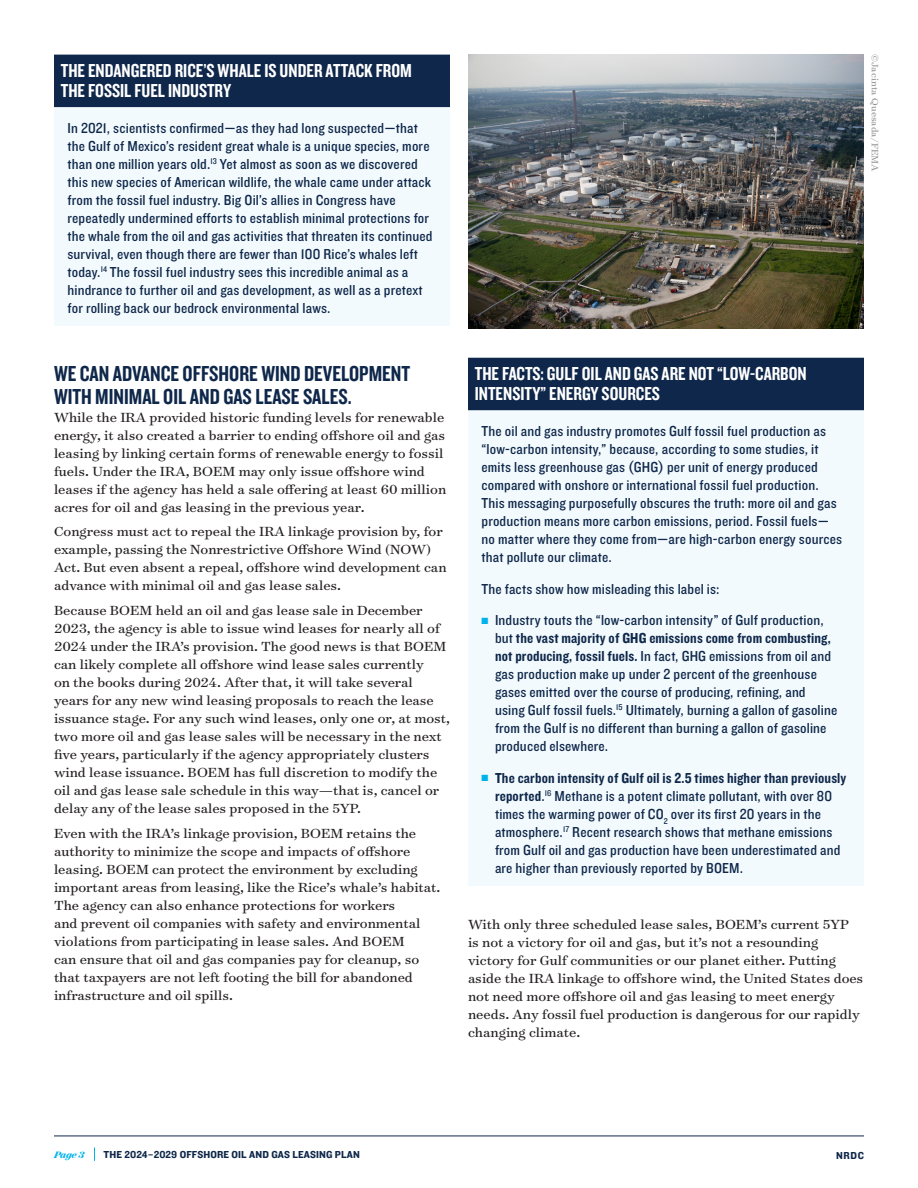
<style>
.page{position:relative;width:918px;height:1188px;background:#fff}
.page>*{position:absolute;margin:0;border:0;box-sizing:border-box;transform-origin:0 0}
.t1{font:22.5px/22.5px "Knockout 49 Liteweight";color:#0e274a}
.t2{font:19.5px/19.5px "Knockout 49 Liteweight";color:#fff}
.t3{font:15px/18px "Surveyor Text";color:#231f20}
.t4{font:15px/18px "Knockout 30 Junior Welterwt";letter-spacing:.01em;color:#0e274a}
.t5{font:15px "Knockout 50 Welterweight";letter-spacing:.01em;color:#0e274a}
.t6{font:10.5px "Knockout 51 Middleweight";letter-spacing:.01em;color:#0e274a}
.t7{font:10.5px "Surveyor Text";letter-spacing:.01em;color:#939598}
.t8{font:italic 700 10.5px "Surveyor Display";color:#00b2eb}
.s1{color:#00b2eb}
.s2{font-family:"Knockout 30 Junior Welterwt"}
.s3{font-family:"Knockout 50 Welterweight"}
</style>
<div class="page">
<hr style="left:54px;top:1136px;width:810px;height:1px;background:#0e274a">
<svg style="left:94px;top:1147px;width:1px;height:14px"></svg>
<div style="left:468px;top:383px;width:396px;height:503px;background:#f3fafd"></div>
<div style="left:54px;top:60px;width:396px;height:266px;background:#f3fafd"></div>
<div style="left:54px;top:55px;width:396px;height:52px;background:#0e274a"></div>
<div style="left:468px;top:358px;width:396px;height:52px;background:#0e274a"></div>
<img style="left:468px;top:54px;width:396px;height:275px">
<h2 class="t2" style="left:61px;top:60px;width:353px">THE ENDANGERED RICE’S WHALE IS UNDER ATTACK FROM<br>THE FOSSIL FUEL INDUSTRY</h2>
<p class="t4" style="left:68px;top:119px;width:367px">In 2021, scientists confirmed—as they had long suspected—that the Gulf of Mexico’s resident great whale is a unique species, more than one million years old.<sup>13</sup> Yet almost as soon as we discovered this new species of American wildlife, the whale came under attack from the fossil fuel industry. Big Oil’s allies in Congress have repeatedly undermined efforts to establish minimal protections for the whale from the oil and gas activities that threaten its continued survival, even though there are fewer than 100 Rice’s whales left today.<sup>14</sup> The fossil fuel industry sees this incredible animal as a hindrance to further oil and gas development, as well as a pretext for rolling back our bedrock environmental laws.</p>
<p class="t7" style="left:882px;top:54px;width:119px;rotate:90deg">©Jacinta Quesada/FEMA</p>
<h1 class="t1" style="left:54px;top:362px;width:358px">WE CAN ADVANCE OFFSHORE WIND DEVELOPMENT<br>WITH MINIMAL OIL AND GAS LEASE SALES.</h1>
<p class="t3" style="left:54px;top:407px;width:394px">While the IRA provided historic funding levels for renewable energy, it also created a barrier to ending offshore oil and gas leasing by linking certain forms of renewable energy to fossil fuels. Under the IRA, BOEM may only issue offshore wind leases if the agency has held a sale offering at least 60 million acres for oil and gas leasing in the previous year.</p>
<p class="t3" style="left:54px;top:522px;width:394px">Congress must act to repeal the IRA linkage provision by, for example, passing the Nonrestrictive Offshore Wind (NOW)<br>Act. But even absent a repeal, offshore wind development can advance with minimal oil and gas lease sales.</p>
<p class="t3" style="left:54px;top:601px;width:397px">Because BOEM held an oil and gas lease sale in December 2023, the agency is able to issue wind leases for nearly all of 2024 under the IRA’s provision. The good news is that BOEM can likely complete all offshore wind lease sales currently<br>on the books during 2024. After that, it will take several years for any new wind leasing proposals to reach the lease issuance stage. For any such wind leases, only one or, at most, two more oil and gas lease sales will be necessary in the next five years, particularly if the agency appropriately clusters wind lease issuance. BOEM has full discretion to modify the oil and gas lease sale schedule in this way—that is, cancel or delay any of the lease sales proposed in the 5YP.</p>
<p class="t3" style="left:54px;top:824px;width:388px">Even with the IRA’s linkage provision, BOEM retains the authority to minimize the scope and impacts of offshore leasing. BOEM can protect the environment by excluding important areas from leasing, like the Rice’s whale’s habitat.<br>The agency can also enhance protections for workers<br>and prevent oil companies with safety and environmental violations from participating in lease sales. And BOEM<br>can ensure that oil and gas companies pay for cleanup, so that taxpayers are not left footing the bill for abandoned infrastructure and oil spills.</p>
<h2 class="t2" style="left:475px;top:363px;width:333px">THE FACTS: GULF OIL AND GAS ARE NOT “LOW-CARBON<br>INTENSITY” ENERGY SOURCES</h2>
<p class="t4" style="left:482px;top:422px;width:362px">The oil and gas industry promotes Gulf fossil fuel production as “low-carbon intensity,” because, according to some studies, it emits less greenhouse gas (GHG) per unit of energy produced compared with onshore or international fossil fuel production.<br>This messaging purposefully obscures the truth: more oil and gas production means more carbon emissions, period. Fossil fuels— no matter where they come from—are high-carbon energy sources that pollute our climate.</p>
<p class="t4" style="left:482px;top:579px;width:240px">The facts show how misleading this label is:</p>
<p class="t4" style="left:482px;top:611px;width:344px"><span class="s1">■</span> Industry touts the “low-carbon intensity” of Gulf production,</p>
<p class="t5" style="left:495px;top:629px;width:337px"><span class="s2">but</span> the vast majority of GHG emissions come from combusting,</p>
<p class="t4" style="left:495px;top:647px;width:344px"><span class="s3">not producing, fossil fuels.</span> In fact, GHG emissions from oil and gas production make up under 2 percent of the greenhouse gases emitted over the course of producing, refining, and using Gulf fossil fuels.<sup>15</sup> Ultimately, burning a gallon of gasoline from the Gulf is no different than burning a gallon of gasoline produced elsewhere.</p>
<p class="t5" style="left:482px;top:768px;width:366px"><span class="s1">■</span> The carbon intensity of Gulf oil is 2.5 times higher than previously</p>
<p class="t4" style="left:495px;top:786px;width:347px"><span class="s3">reported</span>.<sup>16</sup> Methane is a potent climate pollutant, with over 80 times the warming power of CO<sub>2</sub> over its first 20 years in the atmosphere.<sup>17</sup> Recent research shows that methane emissions from Gulf oil and gas production have been underestimated and are higher than previously reported by BOEM.</p>
<p class="t3" style="left:468px;top:915px;width:397px">With only three scheduled lease sales, BOEM’s current 5YP is not a victory for oil and gas, but it’s not a resounding victory for Gulf communities or our planet either. Putting aside the IRA linkage to offshore wind, the United States does not need more offshore oil and gas leasing to meet energy needs. Any fossil fuel production is dangerous for our rapidly changing climate.</p>
<p class="t8" style="left:54px;top:1148px;width:32px">Page 3</p>
<p class="t6" style="left:104px;top:1147px;width:258px">THE 2024–2029 OFFSHORE OIL AND GAS LEASING PLAN</p>
<p class="t6" style="left:836px;top:1149px;width:29px">NRDC</p>
</div>
